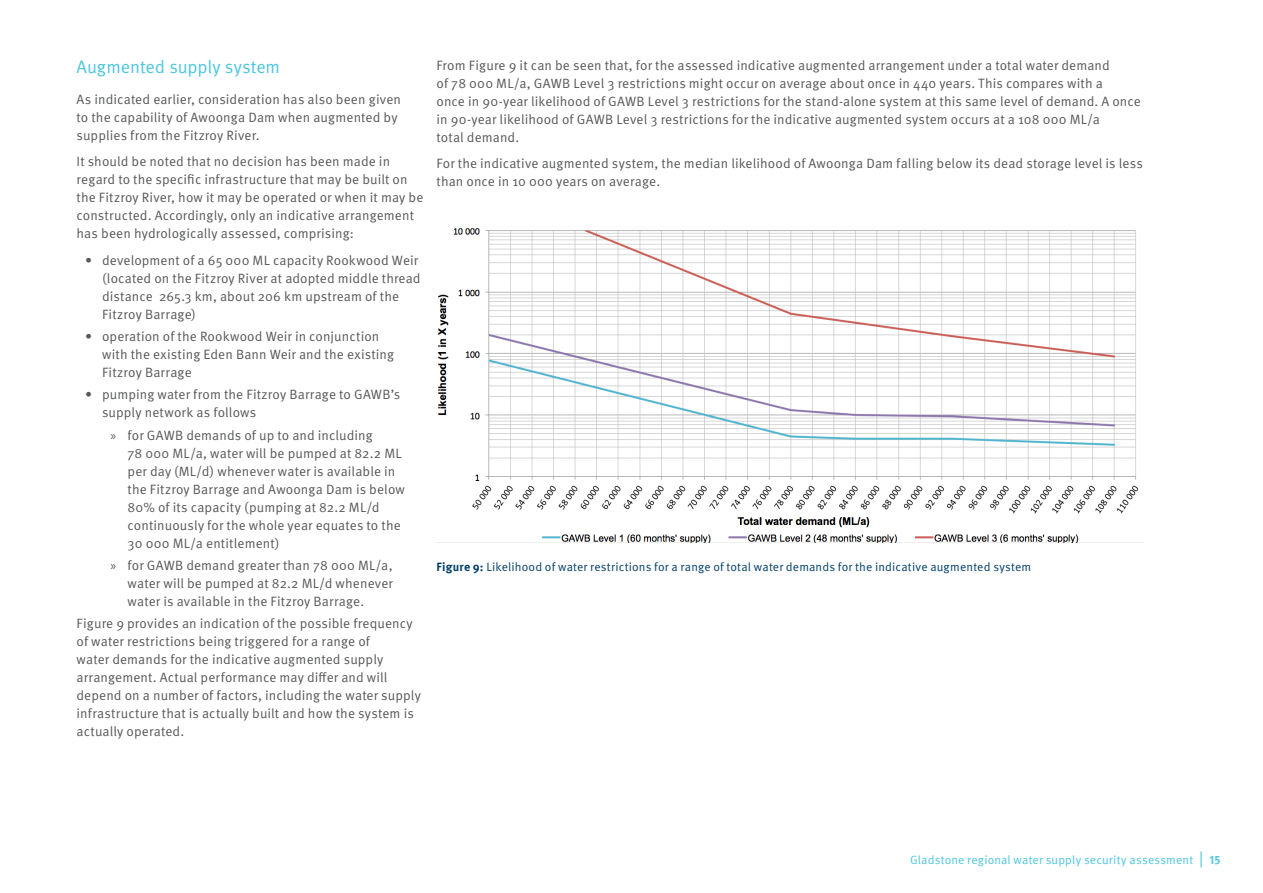
<style>
.page{position:relative;width:1263px;height:893px;background:#fff}
.page>*{position:absolute;margin:0;border:0;box-sizing:border-box;transform-origin:0 0}
.t1{font:18px "Meta OT";letter-spacing:-.005em;color:#4cc6e0}
.t2{font:13.5px/18px "Meta OT";letter-spacing:.01em;color:#57585a}
.t3{font:12px "Meta OT";letter-spacing:.015em;color:#003e69}
.t4{font:12px "Meta OT";letter-spacing:.01em;color:#4cc6e0}
.s1{font-family:"Myriad Pro"}
.s2{font-weight:700}
.s3{font-size:16.5px}
</style>
<div class="page">
<img style="left:437px;top:228px;width:702px;height:314px">
<h1 class="t1" style="left:77px;top:56px;width:205px">Augmented supply system</h1>
<p class="t2" style="left:77px;top:90px;width:326px">As indicated earlier, consideration has also been given to the capability of Awoonga Dam when augmented by supplies from the Fitzroy River.</p>
<p class="t2" style="left:77px;top:153px;width:348px">It should be noted that no decision has been made in regard to the specific infrastructure that may be built on the Fitzroy River, how it may be operated or when it may be constructed. Accordingly, only an indicative arrangement has been hydrologically assessed, comprising:</p>
<p class="t2" style="left:102px;top:251px;width:320px;text-indent:-17px">• development of a 65 000 ML capacity Rookwood Weir (located on the Fitzroy River at adopted middle thread distance 265.3 km, about 206 km upstream of the Fitzroy Barrage)</p>
<p class="t2" style="left:102px;top:328px;width:294px;text-indent:-17px">• operation of the Rookwood Weir in conjunction with the existing Eden Bann Weir and the existing<br>Fitzroy Barrage</p>
<p class="t2" style="left:102px;top:386px;width:300px;text-indent:-17px">• pumping water from the Fitzroy Barrage to GAWB’s supply network as follows</p>
<p class="t2" style="left:128px;top:426px;width:279px;text-indent:-17px"><span class="s1">»</span> for GAWB demands of up to and including<br>78 000 ML/a, water will be pumped at 82.2 ML per day (ML/d) whenever water is available in the Fitzroy Barrage and Awoonga Dam is below 80% of its capacity (pumping at 82.2 ML/d continuously for the whole year equates to the 30 000 ML/a entitlement)</p>
<p class="t2" style="left:128px;top:556px;width:267px;text-align:justify;text-indent:-17px"><span class="s1">»</span> for GAWB demand greater than 78 000 ML/a, water will be pumped at 82.2 ML/d whenever water is available in the Fitzroy Barrage.</p>
<p class="t2" style="left:77px;top:615px;width:346px">Figure 9 provides an indication of the possible frequency of water restrictions being triggered for a range of<br>water demands for the indicative augmented supply arrangement. Actual performance may differ and will depend on a number of factors, including the water supply infrastructure that is actually built and how the system is actually operated.</p>
<p class="t2" style="left:437px;top:56px;width:706px">From Figure 9 it can be seen that, for the assessed indicative augmented arrangement under a total water demand<br>of 78 000 ML/a, GAWB Level 3 restrictions might occur on average about once in 440 years. This compares with a<br>once in 90-year likelihood of GAWB Level 3 restrictions for the stand-alone system at this same level of demand. A once in 90-year likelihood of GAWB Level 3 restrictions for the indicative augmented system occurs at a 108 000 ML/a<br>total demand.</p>
<p class="t2" style="left:437px;top:155px;width:708px">For the indicative augmented system, the median likelihood of Awoonga Dam falling below its dead storage level is less than once in 10 000 years on average.</p>
<p class="t3" style="left:437px;top:559px;width:596px"><span class="s2">Figure 9:</span> Likelihood of water restrictions for a range of total water demands for the indicative augmented system</p>
<p class="t4" style="left:910px;top:853px;width:312px">Gladstone regional water supply security assessment <span class="s3">|</span> <span class="s2">15</span></p>
</div>
